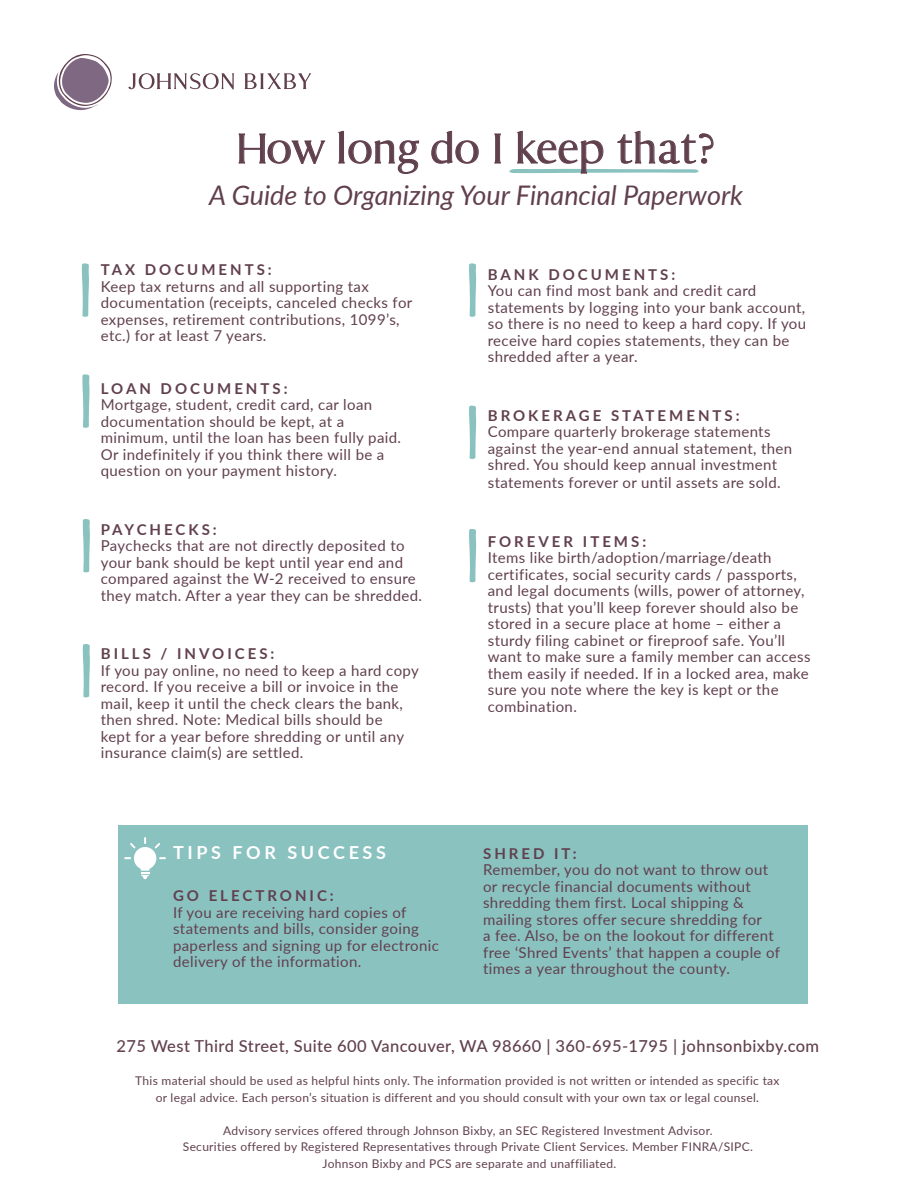
<style>
.page{position:relative;width:918px;height:1188px;background:#fff}
.page>*{position:absolute;margin:0;border:0;box-sizing:border-box;transform-origin:0 0}
.t1{font:700 45px "Jouleset Jacques Serif";color:#61404e}
.t2{font:italic 27px "Lato";color:#61404e}
.t3{font:700 18px "Lato";letter-spacing:.2em;color:#fff}
.t4{font:500 16.5px "Lato";letter-spacing:.025em;color:#61404e}
.t5{font:15px/16.5px "Lato";letter-spacing:.025em;color:#61404e}
.t6{font:700 15px "Lato";letter-spacing:.2em;color:#61404e}
.t7{font:12px/16.5px "Lato";letter-spacing:.025em;color:#61404e;text-align:center}
</style>
<div class="page">
<svg style="left:54px;top:54px;width:58px;height:57px"></svg>
<svg style="left:128px;top:73px;width:106px;height:16px"></svg>
<svg style="left:245px;top:73px;width:66px;height:16px"></svg>
<svg style="left:238px;top:133px;width:87px;height:31px"></svg>
<svg style="left:337px;top:130px;width:82px;height:44px"></svg>
<svg style="left:431px;top:131px;width:48px;height:33px"></svg>
<svg style="left:494px;top:133px;width:7px;height:31px"></svg>
<svg style="left:509px;top:130px;width:205px;height:44px"></svg>
<svg style="left:82px;top:374px;width:8px;height:54px"></svg>
<svg style="left:82px;top:263px;width:7px;height:54px"></svg>
<svg style="left:83px;top:519px;width:7px;height:53px"></svg>
<svg style="left:83px;top:644px;width:7px;height:53px"></svg>
<svg style="left:469px;top:263px;width:7px;height:54px"></svg>
<svg style="left:469px;top:406px;width:7px;height:53px"></svg>
<svg style="left:469px;top:529px;width:7px;height:53px"></svg>
<div style="left:118px;top:825px;width:689px;height:178px;background:#8ac2c0"></div>
<svg style="left:124px;top:837px;width:42px;height:42px"></svg>
<h1 class="t1" style="left:237px;top:122px;width:479px">How long do I keep that?</h1>
<h2 class="t2" style="left:209px;top:176px;width:535px">A Guide to Organizing Your Financial Paperwork</h2>
<p class="t6" style="left:101px;top:259px;width:173px">TAX DOCUMENTS:</p>
<p class="t5" style="left:101px;top:278px;width:313px">Keep tax returns and all supporting tax documentation (receipts, canceled checks for expenses, retirement contributions, 1099’s, etc.) for at least 7 years.</p>
<p class="t6" style="left:101px;top:377px;width:188px">LOAN DOCUMENTS:</p>
<p class="t5" style="left:101px;top:396px;width:302px">Mortgage, student, credit card, car loan documentation should be kept, at a minimum, until the loan has been fully paid.<br>Or indefinitely if you think there will be a question on your payment history.</p>
<p class="t6" style="left:101px;top:518px;width:118px">PAYCHECKS:</p>
<p class="t5" style="left:101px;top:537px;width:323px">Paychecks that are not directly deposited to your bank should be kept until year end and compared against the W-2 received to ensure they match. After a year they can be shredded.</p>
<p class="t6" style="left:101px;top:643px;width:175px">BILLS / INVOICES:</p>
<p class="t5" style="left:101px;top:662px;width:320px">If you pay online, no need to keep a hard copy record. If you receive a bill or invoice in the mail, keep it until the check clears the bank, then shred. Note: Medical bills should be<br>kept for a year before shredding or until any insurance claim(s) are settled.</p>
<p class="t3" style="left:173px;top:840px;width:214px">TIPS FOR SUCCESS</p>
<p class="t6" style="left:173px;top:885px;width:162px">GO ELECTRONIC:</p>
<p class="t5" style="left:173px;top:904px;width:267px">If you are receiving hard copies of statements and bills, consider going paperless and signing up for electronic delivery of the information.</p>
<p class="t6" style="left:488px;top:263px;width:189px">BANK DOCUMENTS:</p>
<p class="t5" style="left:488px;top:282px;width:320px">You can find most bank and credit card statements by logging into your bank account, so there is no need to keep a hard copy. If you receive hard copies statements, they can be shredded after a year.</p>
<p class="t6" style="left:488px;top:404px;width:253px">BROKERAGE STATEMENTS:</p>
<p class="t5" style="left:488px;top:423px;width:306px">Compare quarterly brokerage statements against the year-end annual statement, then shred. You should keep annual investment</p>
<p class="t5" style="left:488px;top:474px;width:295px">statements forever or until assets are sold.</p>
<p class="t6" style="left:488px;top:530px;width:160px">FOREVER ITEMS:</p>
<p class="t5" style="left:488px;top:549px;width:324px">Items like birth/adoption/marriage/death certificates, social security cards / passports, and legal documents (wills, power of attorney, trusts) that you’ll keep forever should also be stored in a secure place at home – either a sturdy filing cabinet or fireproof safe. You’ll want to make sure a family member can access them easily if needed. If in a locked area, make sure you note where the key is kept or the combination.</p>
<p class="t6" style="left:483px;top:842px;width:95px">SHRED IT:</p>
<p class="t5" style="left:483px;top:861px;width:298px">Remember, you do not want to throw out or recycle financial documents without shredding them first. Local shipping &amp; mailing stores offer secure shredding for<br>a fee. Also, be on the lookout for different free ‘Shred Events’ that happen a couple of times a year throughout the county.</p>
<p class="t4" style="left:116px;top:1034px;width:704px">275 West Third Street, Suite 600 Vancouver, WA 98660 | 360-695-1795 | johnsonbixby.com</p>
<p class="t7" style="left:135px;top:1072px;width:646px">This material should be used as helpful hints only. The information provided is not written or intended as specific tax or legal advice. Each person’s situation is different and you should consult with your own tax or legal counsel.</p>
<p class="t7" style="left:183px;top:1122px;width:571px">Advisory services offered through Johnson Bixby, an SEC Registered Investment Advisor.<br>Securities offered by Registered Representatives through Private Client Services. Member FINRA/SIPC.<br>Johnson Bixby and PCS are separate and unaffiliated.</p>
</div>
